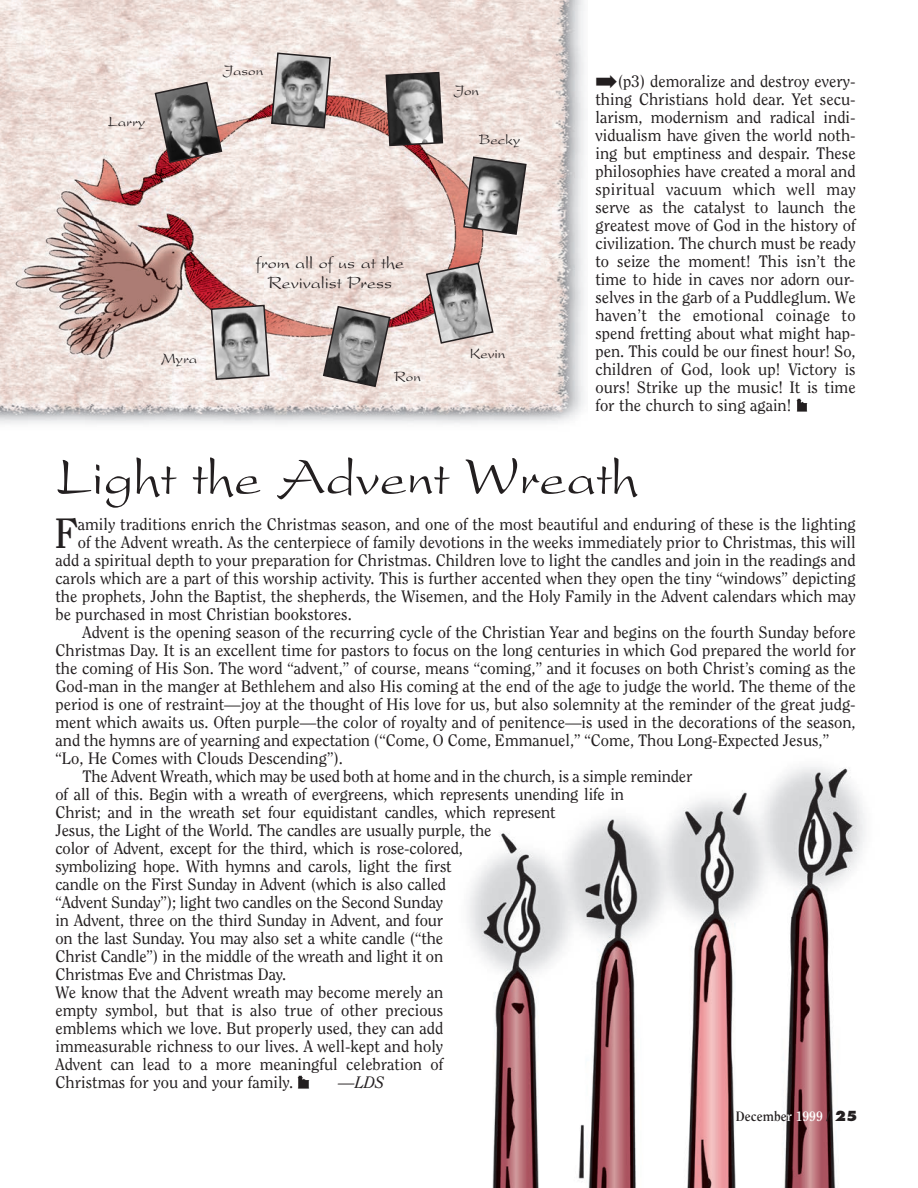
<style>
.page{position:relative;width:918px;height:1188px;background:#fff}
.page>*{position:absolute;margin:0;border:0;box-sizing:border-box;transform-origin:0 0}
.t1{font:54px "Snippet Script S Si";color:#231f20}
.t2{font:42.15px "Clearface";color:#231f20}
.t3{font:18px/19.5px "Snippet Script S Si";color:#231f20;text-align:center}
.t4{font:16.5px/18px "Clearface";color:#231f20;text-align:justify}
.t5{font:italic 16.5px "Clearface";color:#231f20}
.t6{font:15px "Snippet Script S Si";color:#231f20}
.t7{font:700 13.5px "Clearface";color:#231f20}
.s1{color:#fff}
.s2{font-family:"Futura";font-weight:800}
</style>
<div class="page">
<img style="left:0;top:0;width:585px;height:424px">
<img style="left:468px;top:767px;width:397px;height:421px">
<svg style="left:270px;top:52px;width:62px;height:77px;background:#979291"></svg>
<svg style="left:322px;top:305px;width:69px;height:83px;background:#9a9493"></svg>
<svg style="left:462px;top:156px;width:66px;height:80px;background:#857d7b"></svg>
<svg style="left:385px;top:71px;width:59px;height:76px;background:#797675"></svg>
<svg style="left:154px;top:81px;width:69px;height:83px;background:#8b8280"></svg>
<img style="left:230px;top:140px;width:189px;height:125px">
<svg style="left:210px;top:304px;width:60px;height:77px;background:#a8a1a0"></svg>
<svg style="left:425px;top:262px;width:69px;height:83px;background:#ada4a2"></svg>
<svg style="left:796px;top:398px;width:12px;height:13px"></svg>
<svg style="left:298px;top:1075px;width:11px;height:13px"></svg>
<p class="t6" style="left:108px;top:116px;width:39px">Larry</p>
<p class="t6" style="left:223px;top:65px;width:42px">Jason</p>
<p class="t6" style="left:454px;top:85px;width:27px">Jon</p>
<p class="t6" style="left:479px;top:134px;width:43px">Becky</p>
<p class="t6" style="left:161px;top:353px;width:37px">Myra</p>
<p class="t3" style="left:256px;top:255px;width:150px">from all of us at the<br>Revivalist Press</p>
<p class="t6" style="left:394px;top:371px;width:28px">Ron</p>
<p class="t6" style="left:470px;top:348px;width:37px">Kevin</p>
<p class="t4" style="left:595px;top:73px;width:262px">➡(p3) demoralize and destroy every&shy;thing Christians hold dear. Yet secu&shy;larism, modernism and radical indi&shy;vidualism have given the world noth&shy;ing but emptiness and despair. These philosophies have created a moral and spiritual vacuum which well may serve as the catalyst to launch the greatest move of God in the history of civilization. The church must be ready to seize the moment! This isn’t the time to hide in caves nor adorn our&shy;selves in the garb of a Puddleglum. We haven’t the emotional coinage to spend fretting about what might hap&shy;pen. This could be our finest hour! So, children of God, look up! Victory is ours! Strike up the music! It is time for the church to sing again!</p>
<h1 class="t1" style="left:55px;top:458px;width:584px">Light the Advent Wreath</h1>
<h2 class="t2" style="left:54px;top:516px;width:25px">F</h2>
<p class="t4" style="left:78px;top:516px;width:779px">amily traditions enrich the Christmas season, and one of the most beautiful and enduring of these is the lighting</p>
<p class="t4" style="left:78px;top:534px;width:779px">of the Advent wreath. As the centerpiece of family devotions in the weeks immediately prior to Christmas, this will</p>
<p class="t4" style="left:56px;top:552px;width:802px">add a spiritual depth to your preparation for Christmas. Children love to light the candles and join in the readings and</p>
<p class="t4" style="left:56px;top:570px;width:802px">carols which are a part of this worship activity. This is further accented when they open the tiny “windows” depicting</p>
<p class="t4" style="left:56px;top:588px;width:802px">the prophets, John the Baptist, the shepherds, the Wisemen, and the Holy Family in the Advent calendars which may</p>
<p class="t4" style="left:56px;top:606px;width:298px">be purchased in most Christian bookstores.</p>
<p class="t4" style="left:82px;top:624px;width:775px">Advent is the opening season of the recurring cycle of the Christian Year and begins on the fourth Sunday before</p>
<p class="t4" style="left:56px;top:642px;width:802px">Christmas Day. It is an excellent time for pastors to focus on the long centuries in which God prepared the world for</p>
<p class="t4" style="left:56px;top:660px;width:802px">the coming of His Son. The word “advent,” of course, means “coming,” and it focuses on both Christ’s coming as the</p>
<p class="t4" style="left:56px;top:678px;width:802px">God-man in the manger at Bethlehem and also His coming at the end of the age to judge the world. The theme of the</p>
<p class="t4" style="left:56px;top:696px;width:802px">period is one of restraint—joy at the thought of His love for us, but also solemnity at the reminder of the great judg-</p>
<p class="t4" style="left:56px;top:714px;width:802px">ment which awaits us. Often purple—the color of royalty and of penitence—is used in the decorations of the season,</p>
<p class="t4" style="left:56px;top:732px;width:775px">and the hymns are of yearning and expectation (“Come, O Come, Emmanuel,” “Come, Thou Long-Expected Jesus,”</p>
<p class="t4" style="left:56px;top:750px;width:289px">“Lo, He Comes with Clouds Descending”).</p>
<p class="t4" style="left:82px;top:768px;width:612px">The Advent Wreath, which may be used both at home and in the church, is a simple reminder</p>
<p class="t4" style="left:56px;top:786px;width:570px">of all of this. Begin with a wreath of evergreens, which represents unending life in</p>
<p class="t4" style="left:56px;top:804px;width:502px">Christ; and in the wreath set four equidistant candles, which represent</p>
<p class="t4" style="left:56px;top:822px;width:437px">Jesus, the Light of the World. The candles are usually purple, the</p>
<p class="t4" style="left:56px;top:840px;width:409px">color of Advent, except for the third, which is rose-colored,</p>
<p class="t4" style="left:56px;top:858px;width:398px">symbolizing hope. With hymns and carols, light the first</p>
<p class="t4" style="left:56px;top:876px;width:392px">candle on the First Sunday in Advent (which is also called</p>
<p class="t4" style="left:56px;top:894px;width:389px">“Advent Sunday”); light two candles on the Second Sunday</p>
<p class="t4" style="left:56px;top:912px;width:389px">in Advent, three on the third Sunday in Advent, and four</p>
<p class="t4" style="left:56px;top:930px;width:389px">on the last Sunday. You may also set a white candle (“the</p>
<p class="t4" style="left:56px;top:948px;width:389px">Christ Candle”) in the middle of the wreath and light it on</p>
<p class="t4" style="left:56px;top:966px;width:232px">Christmas Eve and Christmas Day.</p>
<p class="t4" style="left:56px;top:984px;width:389px">We know that the Advent wreath may become merely an</p>
<p class="t4" style="left:56px;top:1002px;width:389px">empty symbol, but that is also true of other precious</p>
<p class="t4" style="left:56px;top:1020px;width:389px">emblems which we love. But properly used, they can add</p>
<p class="t4" style="left:56px;top:1038px;width:389px">immeasurable richness to our lives. A well-kept and holy</p>
<p class="t4" style="left:56px;top:1056px;width:389px">Advent can lead to a more meaningful celebration of</p>
<p class="t4" style="left:56px;top:1074px;width:239px">Christmas for you and your family.</p>
<p class="t5" style="left:339px;top:1075px;width:47px">—LDS</p>
<p class="t7" style="left:736px;top:1110px;width:123px">Decembe<span class="s1">r 1999</span> / <span class="s2">25</span></p>
</div>
